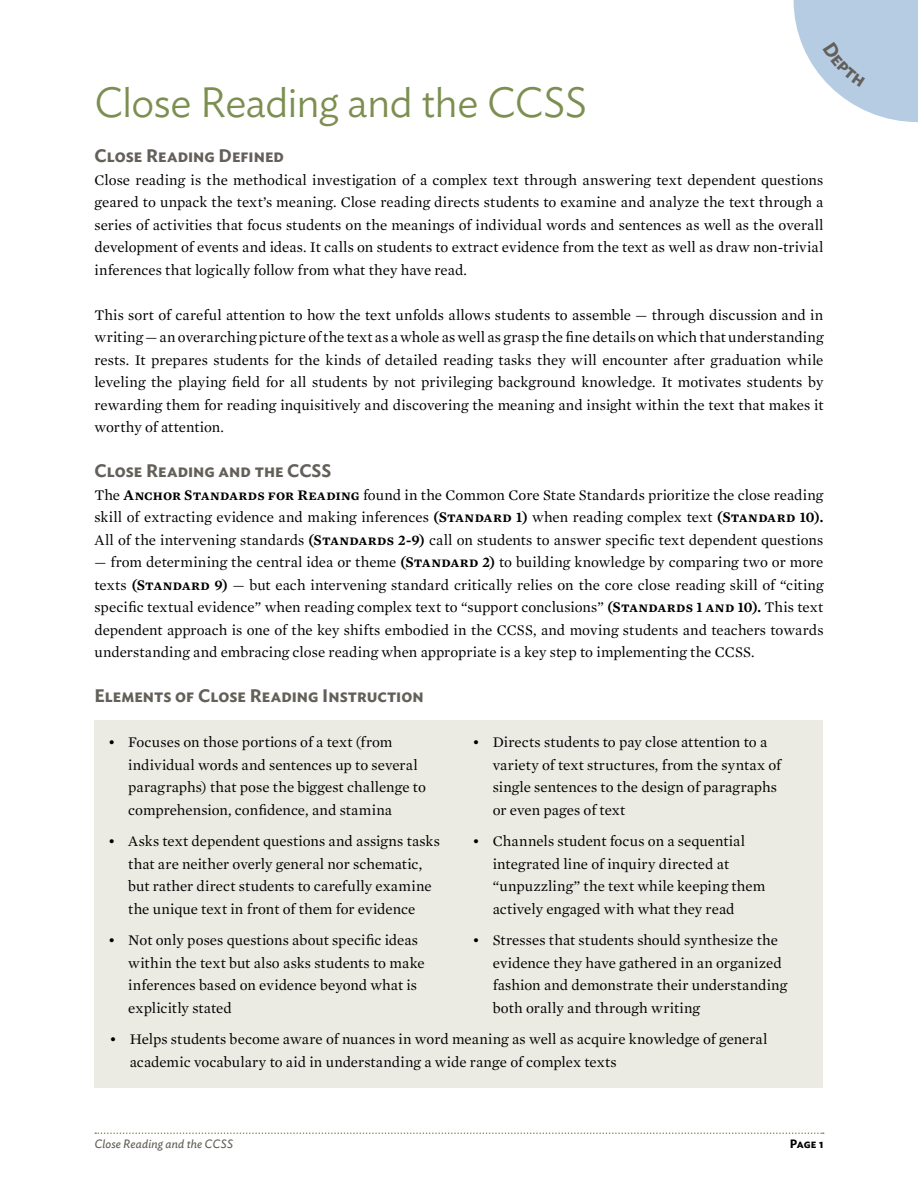
<style>
.page{position:relative;width:918px;height:1188px;background:#fff}
.page>*{position:absolute;margin:0;border:0;box-sizing:border-box;transform-origin:0 0}
.t1{font:300 42px "Ideal Sans";letter-spacing:-.01em;color:#7c8e50}
.t2{font:600 18px "Ideal Sans";color:#635f59}
.t3{font:15px/22.5px "Mercury Text G1";color:#000}
.t4{font:italic 12px "Ideal Sans";letter-spacing:.01em;color:#635f59}
.t5{font:600 12px "Ideal Sans";color:#000}
.s1{font-weight:600}
</style>
<div class="page">
<svg style="left:95px;top:1132px;width:729px;height:2px"></svg>
<div style="left:94px;top:720px;width:730px;height:368px;background:#ebebe3"></div>
<svg style="left:794px;top:0;width:124px;height:122px"></svg>
<h1 class="t1" style="left:94px;top:70px;width:494px">Close Reading and the CCSS</h1>
<p class="t2" style="left:94px;top:142px;width:191px">Close Reading Defined</p>
<p class="t3" style="left:94px;top:167px;width:731px;text-align:justify">Close reading is the methodical investigation of a complex text through answering text dependent questions geared to unpack the text’s meaning. Close reading directs students to examine and analyze the text through a series of activities that focus students on the meanings of individual words and sentences as well as the overall development of events and ideas. It calls on students to extract evidence from the text as well as draw non-trivial inferences that logically follow from what they have read.</p>
<p class="t3" style="left:94px;top:302px;width:731px;text-align:justify">This sort of careful attention to how the text unfolds allows students to assemble — through discussion and in writing — an overarching picture of the text as a whole as well as grasp the fine details on which that understanding rests. It prepares students for the kinds of detailed reading tasks they will encounter after graduation while leveling the playing field for all students by not privileging background knowledge. It motivates students by rewarding them for reading inquisitively and discovering the meaning and insight within the text that makes it worthy of attention.</p>
<p class="t2" style="left:94px;top:457px;width:238px">Close Reading and the CCSS</p>
<p class="t3" style="left:94px;top:482px;width:730px;text-align:justify">The <span class="s1">Anchor Standards for Reading</span> found in the Common Core State Standards prioritize the close reading skill of extracting evidence and making inferences <span class="s1">(Standard 1)</span> when reading complex text <span class="s1">(Standard 10).<br></span>All of the intervening standards <span class="s1">(Standards 2-9)</span> call on students to answer specific text dependent questions</p>
<p class="t3" style="left:94px;top:550px;width:731px;text-align:justify">— from determining the central idea or theme <span class="s1">(Standard 2)</span> to building knowledge by comparing two or more texts <span class="s1">(Standard 9)</span> — but each intervening standard critically relies on the core close reading skill of “citing specific textual evidence” when reading complex text to “support conclusions” <span class="s1">(Standards 1 and 10).</span> This text dependent approach is one of the key shifts embodied in the CCSS, and moving students and teachers towards understanding and embracing close reading when appropriate is a key step to implementing the CCSS.</p>
<p class="t2" style="left:94px;top:682px;width:331px">Elements of Close Reading Instruction</p>
<p class="t3" style="left:128px;top:730px;width:299px;text-indent:-20px">• Focuses on those portions of a text (from individual words and sentences up to several paragraphs) that pose the biggest challenge to comprehension, confidence, and stamina</p>
<p class="t3" style="left:128px;top:829px;width:313px;text-indent:-20px">• Asks text dependent questions and assigns tasks that are neither overly general nor schematic, but rather direct students to carefully examine the unique text in front of them for evidence</p>
<p class="t3" style="left:128px;top:928px;width:298px;text-indent:-20px">• Not only poses questions about specific ideas within the text but also asks students to make inferences based on evidence beyond what is explicitly stated</p>
<p class="t3" style="left:493px;top:730px;width:290px;text-indent:-20px">• Directs students to pay close attention to a variety of text structures, from the syntax of single sentences to the design of paragraphs or even pages of text</p>
<p class="t3" style="left:493px;top:829px;width:274px;text-indent:-20px">• Channels student focus on a sequential integrated line of inquiry directed at “unpuzzling” the text while keeping them actively engaged with what they read</p>
<p class="t3" style="left:493px;top:928px;width:296px;text-indent:-20px">• Stresses that students should synthesize the evidence they have gathered in an organized fashion and demonstrate their understanding both orally and through writing</p>
<p class="t3" style="left:130px;top:1027px;width:639px;text-indent:-20px">• Helps students become aware of nuances in word meaning as well as acquire knowledge of general academic vocabulary to aid in understanding a wide range of complex texts</p>
<p class="t4" style="left:94px;top:1134px;width:140px">Close Reading and the CCSS</p>
<p class="t5" style="left:790px;top:1134px;width:35px">Page 1</p>
</div>
